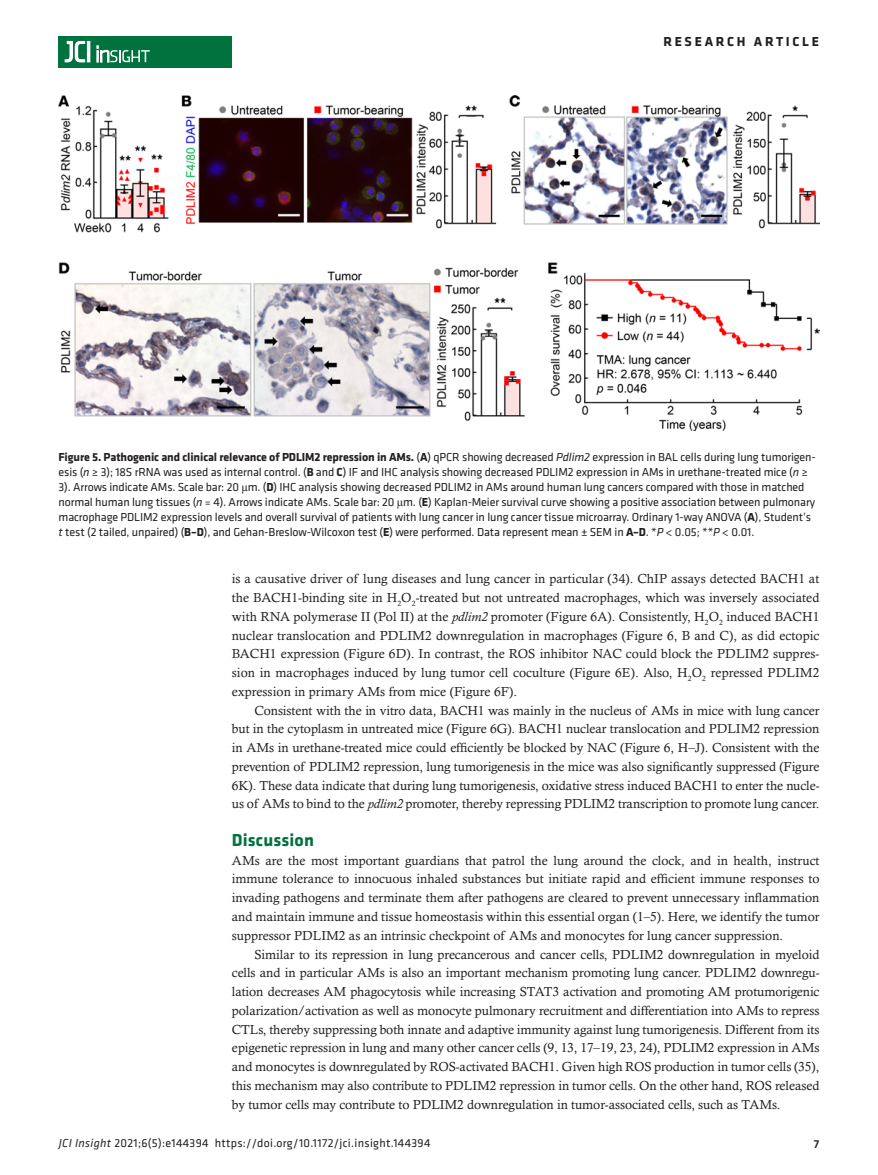
<style>
.page{position:relative;width:878px;height:1175px;background:#fff}
.page>*{position:absolute;margin:0;border:0;box-sizing:border-box;transform-origin:0 0}
.t1{font:700 18px "Klavika";letter-spacing:.01em;color:#00723e}
.t2{font:700 13.5px "Klavika Basic";letter-spacing:.2em;color:#231f20}
.t3{font:13.2px/18.8px "Calisto MT Std";letter-spacing:-.005em;color:#231f20;text-align:justify}
.t4{font:12px/15px "Klavika Basic";letter-spacing:-.01em;color:#231f20}
.t5{font:12px "Klavika Basic";letter-spacing:.025em;color:#231f20}
.t6{font:500 12px "Klavika Basic";color:#231f20}
.s1{font-weight:700}
.s2{font-style:italic}
.s3{font-family:"Times New Roman"}
</style>
<div class="page">
<div style="left:59px;top:36px;width:173px;height:31px;background:#00723e"></div>
<hr style="left:87px;top:41px;width:3px;height:21px;background:#fff">
<svg style="left:64px;top:41px;width:21px;height:22px"></svg>
<svg style="left:97px;top:46px;width:53px;height:16px"></svg>
<img style="left:59px;top:96px;width:760px;height:334px">
<p class="t2" style="left:663px;top:32px;width:157px">RESEARCH ARTICLE</p>
<p class="t4" style="left:59px;top:449px;width:759px"><span class="s1">Figure 5. Pathogenic and clinical relevance of PDLIM2 repression in AMs.</span> (<span class="s1">A</span>) qPCR showing decreased <span class="s2">Pdlim2</span> expression in BAL cells during lung tumorigen&shy;esis (<span class="s2">n</span> ≥ 3); 18S rRNA was used as internal control. (<span class="s1">B</span> and <span class="s1">C</span>) IF and IHC analysis showing decreased PDLIM2 expression in AMs in urethane-treated mice (<span class="s2">n</span> ≥ 3). Arrows indicate AMs. Scale bar: 20 <span class="s3">μ</span>m. (<span class="s1">D</span>) IHC analysis showing decreased PDLIM2 in AMs around human lung cancers compared with those in matched normal human lung tissues (<span class="s2">n</span> = 4). Arrows indicate AMs. Scale bar: 20 <span class="s3">μ</span>m. (<span class="s1">E</span>) Kaplan-Meier survival curve showing a positive association between pulmonary macrophage PDLIM2 expression levels and overall survival of patients with lung cancer in lung cancer tissue microarray. Ordinary 1-way ANOVA (<span class="s1">A</span>), Student’s <span class="s2">t</span> test (2 tailed, unpaired) (<span class="s1">B–D</span>), and Gehan-Breslow-Wilcoxon test (<span class="s1">E</span>) were performed. Data represent mean ± SEM in <span class="s1">A–D</span>. *<span class="s2">P</span> &lt; 0.05; **<span class="s2">P</span> &lt; 0.01.</p>
<p class="t3" style="left:232px;top:569px;width:589px">is a causative driver of lung diseases and lung cancer in particular (34). ChIP assays detected BACH1 at the BACH1-binding site in H<sub>2</sub>O<sub>2</sub>-treated but not untreated macrophages, which was inversely associated with RNA polymerase II (Pol II) at the <span class="s2">pdlim2</span> promoter (Figure 6A). Consistently, H<sub>2</sub>O<sub>2</sub> induced BACH1 nuclear translocation and PDLIM2 downregulation in macrophages (Figure 6, B and C), as did ectopic BACH1 expression (Figure 6D). In contrast, the ROS inhibitor NAC could block the PDLIM2 suppres&shy;sion in macrophages induced by lung tumor cell coculture (Figure 6E). Also, H<sub>2</sub>O<sub>2</sub> repressed PDLIM2 expression in primary AMs from mice (Figure 6F).</p>
<p class="t3" style="left:232px;top:700px;width:589px;text-indent:22px">Consistent with the in vitro data, BACH1 was mainly in the nucleus of AMs in mice with lung cancer but in the cytoplasm in untreated mice (Figure 6G). BACH1 nuclear translocation and PDLIM2 repression in AMs in urethane-treated mice could efficiently be blocked by NAC (Figure 6, H–J). Consistent with the prevention of PDLIM2 repression, lung tumorigenesis in the mice was also significantly suppressed (Figure 6K). These data indicate that during lung tumorigenesis, oxidative stress induced BACH1 to enter the nucle&shy;us of AMs to bind to the <span class="s2">pdlim2</span> promoter, thereby repressing PDLIM2 transcription to promote lung cancer.</p>
<h1 class="t1" style="left:232px;top:827px;width:84px">Discussion</h1>
<p class="t3" style="left:232px;top:850px;width:589px">AMs are the most important guardians that patrol the lung around the clock, and in health, instruct immune tolerance to innocuous inhaled substances but initiate rapid and efficient immune responses to invading pathogens and terminate them after pathogens are cleared to prevent unnecessary inflammation and maintain immune and tissue homeostasis within this essential organ (1–5). Here, we identify the tumor suppressor PDLIM2 as an intrinsic checkpoint of AMs and monocytes for lung cancer suppression.</p>
<p class="t3" style="left:232px;top:944px;width:589px;text-indent:22px">Similar to its repression in lung precancerous and cancer cells, PDLIM2 downregulation in myeloid cells and in particular AMs is also an important mechanism promoting lung cancer. PDLIM2 downregu&shy;lation decreases AM phagocytosis while increasing STAT3 activation and promoting AM protumorigenic polarization/activation as well as monocyte pulmonary recruitment and differentiation into AMs to repress CTLs, thereby suppressing both innate and adaptive immunity against lung tumorigenesis. Different from its epigenetic repression in lung and many other cancer cells (9, 13, 17–19, 23, 24), PDLIM2 expression in AMs and monocytes is downregulated by ROS-activated BACH1. Given high ROS production in tumor cells (35), this mechanism may also contribute to PDLIM2 repression in tumor cells. On the other hand, ROS released by tumor cells may contribute to PDLIM2 downregulation in tumor-associated cells, such as TAMs.</p>
<p class="t5" style="left:59px;top:1135px;width:373px"><span class="s2">JCI Insight</span> 2021;6(5):e144394 https://doi.org/10.1172/jci.insight.144394</p>
<p class="t6" style="left:813px;top:1135px;width:7px">7</p>
</div>
